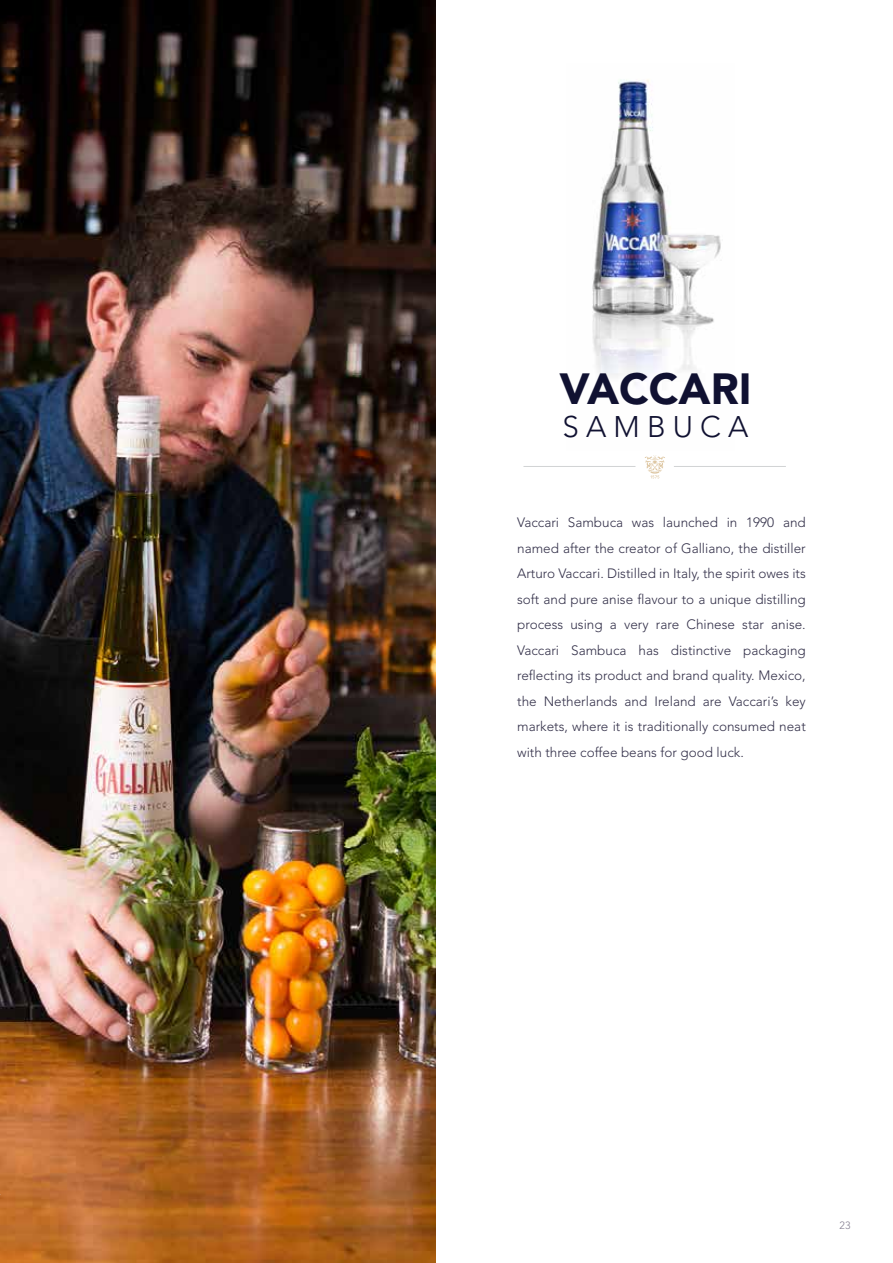
<style>
.page{position:relative;width:893px;height:1263px;background:#fff}
.page>*{position:absolute;margin:0;border:0;box-sizing:border-box;transform-origin:0 0}
.t1{font:900 43.35px "Avenir LT Std";color:#101131}
.t2{font:300 29.55px "Avenir LT Std";letter-spacing:.24em;color:#101131}
.t3{font:300 13.5px/25.5px "Avenir LT Std";color:#34314a;text-align:justify}
.t4{font:300 10.5px "Avenir LT Std";color:#827c8e}
</style>
<div class="page">
<img style="left:592px;top:79px;width:129px;height:305px">
<svg style="left:644px;top:455px;width:21px;height:23px"></svg>
<hr style="left:523px;top:466px;width:112px;height:1px;background:#d1d3d4">
<hr style="left:674px;top:466px;width:112px;height:1px;background:#d1d3d4">
<img style="left:0;top:0;width:436px;height:1263px">
<h1 class="t1" style="left:559px;top:363px;width:194px">VACCARI</h1>
<h2 class="t2" style="left:563px;top:409px;width:187px">SAMBUCA</h2>
<p class="t3" style="left:517px;top:510px;width:290px">Vaccari Sambuca was launched in 1990 and named after the creator of Galliano, the distiller Arturo Vaccari. Distilled in Italy, the spirit owes its soft and pure anise flavour to a unique distilling process using a very rare Chinese star anise.<br>Vaccari Sambuca has distinctive packaging reflecting its product and brand quality. Mexico, the Netherlands and Ireland are Vaccari’s key markets, where it is traditionally consumed neat with three coffee beans for good luck.</p>
<p class="t4" style="left:839px;top:1219px;width:12px">23</p>
</div>
